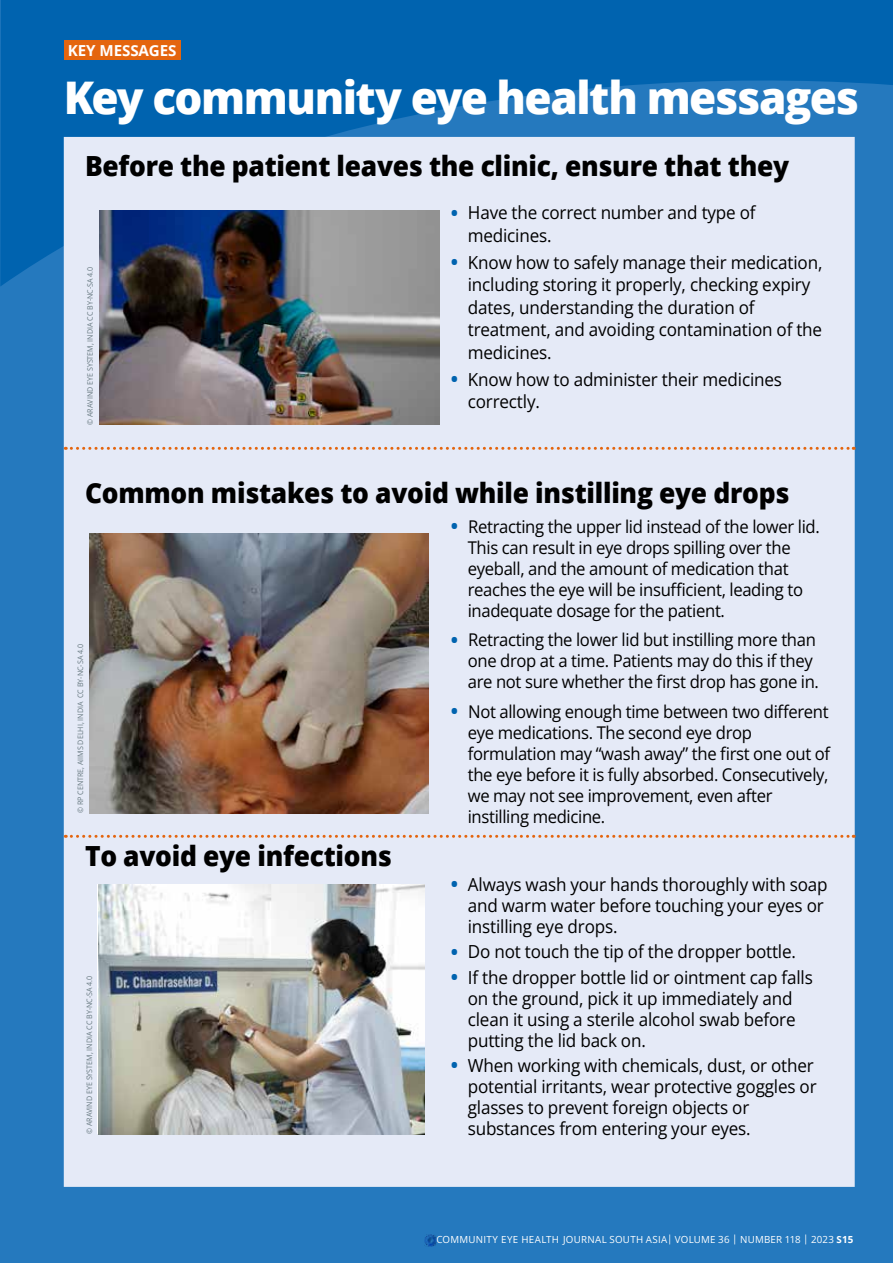
<style>
.page{position:relative;width:893px;height:1263px;background:#fff}
.page>*{position:absolute;margin:0;border:0;box-sizing:border-box;transform-origin:0 0}
.t1{font:800 45px "Open Sans";letter-spacing:-.035em;color:#fff}
.t2{font:800 27.75px "Open Sans";letter-spacing:-.01em;color:#000;scale:.95 1}
.t3{font:18px/21px "Open Sans";letter-spacing:-.01em;color:#000;scale:.95 1}
.t4{font:17.55px/21px "Open Sans";letter-spacing:-.02em;color:#000;scale:.95 1}
.t5{font:700 15.15px "Open Sans";letter-spacing:-.005em;color:#fff}
.t6{font:9.75px "Open Sans";letter-spacing:.025em;color:#fff}
.t7{font:7.5px "Open Sans";color:#66787f;scale:.95 1}
.s1{font-weight:700;font-size:19.5px;color:#0063af}
.s2{font-weight:700}
</style>
<div class="page">
<div style="left:0;top:0;width:893px;height:1219px;background:#2579be"></div>
<svg style="left:0;top:0;width:893px;height:286px;fill:#0063af"></svg>
<div style="left:64px;top:137px;width:791px;height:1050px;background:#e5eaf7"></div>
<img style="left:99px;top:210px;width:340px;height:215px">
<img style="left:89px;top:534px;width:340px;height:279px">
<div style="left:0;top:1203px;width:893px;height:60px;background:#2579be"></div>
<img style="left:99px;top:885px;width:325px;height:249px">
<div style="left:64px;top:40px;width:117px;height:20px;background:#e4650e"></div>
<svg style="left:65px;top:835px;width:789px;height:3px;background:#e4b9a1"></svg>
<svg style="left:65px;top:447px;width:789px;height:3px;background:#e4b9a1"></svg>
<svg style="left:424px;top:1235px;width:12px;height:12px"></svg>
<p class="t5" style="left:68px;top:40px;width:110px">KEY MESSAGES</p>
<h1 class="t1" style="left:64px;top:64px;width:797px">Key community eye health messages</h1>
<h2 class="t2" style="left:85px;top:145px;width:743px">Before the patient leaves the clinic, ensure that they</h2>
<p class="t3" style="left:468px;top:201px;width:305px;line-height:22.5px;text-indent:-17px"><span class="s1">•</span> Have the correct number and type of medicines.</p>
<p class="t3" style="left:468px;top:250px;width:375px;line-height:22.5px;text-indent:-17px"><span class="s1">•</span> Know how to safely manage their medication, including storing it properly, checking expiry dates, understanding the duration of treatment, and avoiding contamination of the medicines.</p>
<p class="t3" style="left:468px;top:367px;width:332px;line-height:22.5px;text-indent:-17px"><span class="s1">•</span> Know how to administer their medicines correctly.</p>
<p class="t7" style="left:85px;top:425px;width:168px;rotate:-90deg">© ARAVIND EYE SYSTEM, INDIA CC BY-NC-SA 4.0</p>
<h2 class="t2" style="left:85px;top:472px;width:743px">Common mistakes to avoid while instilling eye drops</h2>
<p class="t4" style="left:468px;top:515px;width:372px;text-indent:-17px"><span class="s1">•</span> Retracting the upper lid instead of the lower lid.<br>This can result in eye drops spilling over the eyeball, and the amount of medication that reaches the eye will be insufficient, leading to inadequate dosage for the patient.</p>
<p class="t4" style="left:468px;top:629px;width:371px;text-indent:-17px"><span class="s1">•</span> Retracting the lower lid but instilling more than one drop at a time. Patients may do this if they are not sure whether the first drop has gone in.</p>
<p class="t4" style="left:468px;top:700px;width:383px;text-indent:-17px"><span class="s1">•</span> Not allowing enough time between two different eye medications. The second eye drop formulation may “wash away” the first one out of the eye before it is fully absorbed. Consecutively, we may not see improvement, even after instilling medicine.</p>
<h2 class="t2" style="left:85px;top:834px;width:324px">To avoid eye infections</h2>
<p class="t3" style="left:468px;top:873px;width:380px;text-indent:-17px"><span class="s1">•</span> Always wash your hands thoroughly with soap and warm water before touching your eyes or instilling eye drops.</p>
<p class="t3" style="left:451px;top:941px;width:365px"><span class="s1">•</span> Do not touch the tip of the dropper bottle.</p>
<p class="t3" style="left:468px;top:966px;width:365px;text-indent:-17px"><span class="s1">•</span> If the dropper bottle lid or ointment cap falls on the ground, pick it up immediately and clean it using a sterile alcohol swab before putting the lid back on.</p>
<p class="t3" style="left:468px;top:1054px;width:369px;text-indent:-17px"><span class="s1">•</span> When working with chemicals, dust, or other potential irritants, wear protective goggles or glasses to prevent foreign objects or substances from entering your eyes.</p>
<p class="t7" style="left:75px;top:813px;width:180px;rotate:-90deg">© RP CENTRE, AIIMS DELHI, INDIA CC BY-NC-SA 4.0</p>
<p class="t7" style="left:84px;top:1134px;width:168px;rotate:-90deg">© ARAVIND EYE SYSTEM, INDIA CC BY-NC-SA 4.0</p>
<p class="t6" style="left:436px;top:1233px;width:418px">COMMUNITY EYE HEALTH JOURNAL SOUTH ASIA| VOLUME 36 | NUMBER 118 | 2023 <span class="s2">S15</span></p>
</div>
